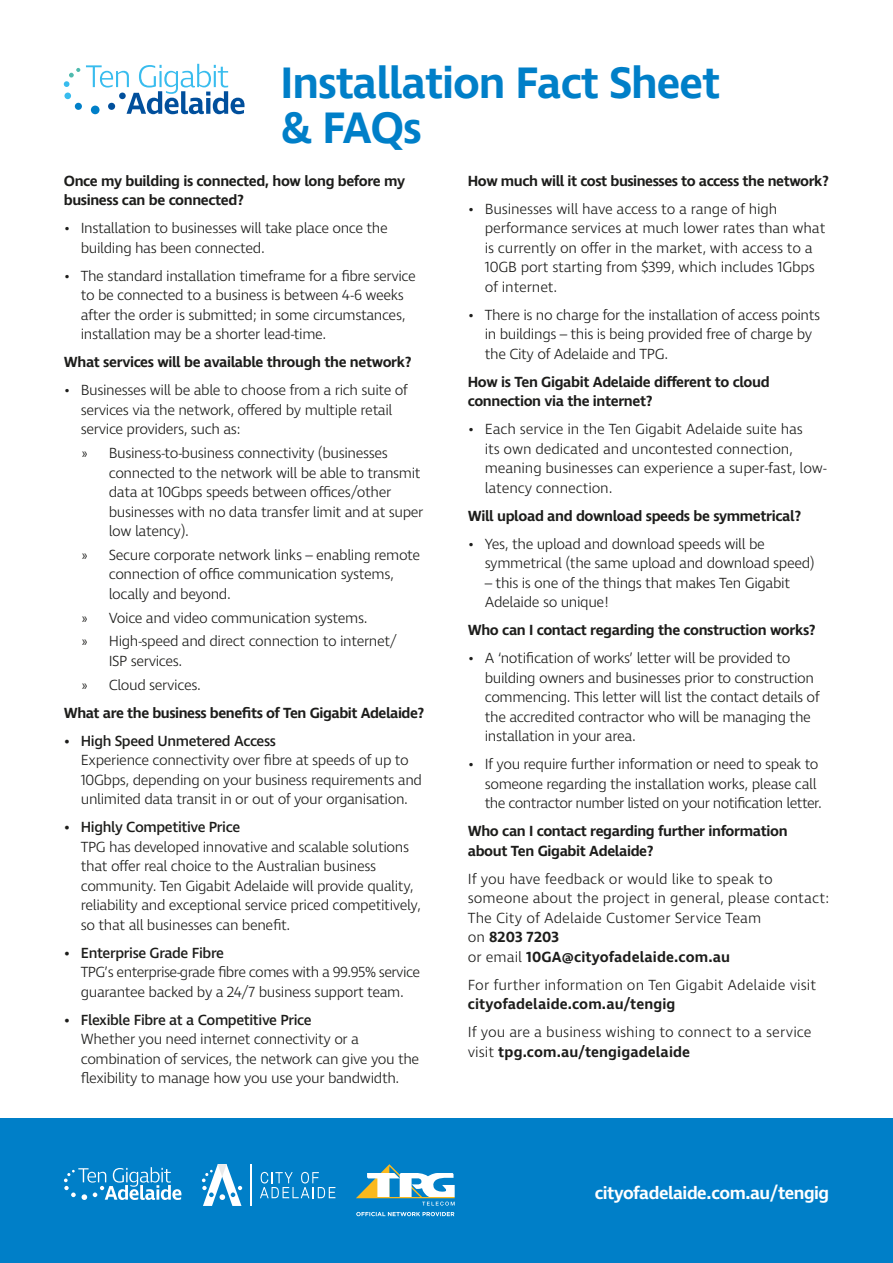
<style>
.page{position:relative;width:893px;height:1263px;background:#fff}
.page>*{position:absolute;margin:0;border:0;box-sizing:border-box;transform-origin:0 0}
.t1{font:600 45px/45px "Ingra";letter-spacing:-.025em;color:#007fc8}
.t2{font:600 18px "Ingra";letter-spacing:-.025em;color:#fff}
.t3{font:300 15px/19.5px "Ingra";letter-spacing:-.025em;color:#1d1d1b}
.t4{font:600 15px/19.5px "Ingra";letter-spacing:-.025em;color:#1d1d1b}
.t5{font:300 15px/19.5px "Ingra";letter-spacing:.005em;color:#1d1d1b}
.t6{font:500 15px "Ingra";letter-spacing:-.025em;color:#1d1d1b}
.t7{font:300 15px/19.5px "Ingra";color:#1d1d1b}
.t8{font:600 15px "Ingra";letter-spacing:.005em;color:#1d1d1b}
.s1{font-weight:600}
</style>
<div class="page">
<div style="left:0;top:1118px;width:893px;height:145px;background:#007fc8"></div>
<svg style="left:356px;top:1164px;width:99px;height:41px"></svg>
<svg style="left:356px;top:1212px;width:98px;height:4px"></svg>
<svg style="left:260px;top:1172px;width:75px;height:26px"></svg>
<hr style="left:250px;top:1164px;width:1px;height:42px;background:#fff">
<svg style="left:202px;top:1164px;width:40px;height:42px"></svg>
<svg style="left:64px;top:1167px;width:117px;height:33px"></svg>
<svg style="left:86px;top:64px;width:158px;height:50px"></svg>
<svg style="left:64px;top:68px;width:16px;height:19px"></svg>
<div style="left:64px;top:93px;width:7px;height:6px;background:#38bcee;border-radius:50%"></div>
<div style="left:91px;top:106px;width:9px;height:8px;background:#007fc8;border-radius:50%"></div>
<div style="left:119px;top:93px;width:7px;height:6px;background:#004f9c;border-radius:50%"></div>
<div style="left:108px;top:103px;width:7px;height:7px;background:#004f9c;border-radius:50%"></div>
<div style="left:75px;top:103px;width:7px;height:7px;background:#007fc8;border-radius:50%"></div>
<h1 class="t1" style="left:281px;top:63px;width:441px">Installation Fact Sheet &amp; FAQs</h1>
<p class="t4" style="left:64px;top:172px;width:343px">Once my building is connected, how long before my business can be connected?</p>
<p class="t3" style="left:81px;top:219px;width:309px;text-indent:-17px">• Installation to businesses will take place once the building has been connected.</p>
<p class="t3" style="left:81px;top:267px;width:337px;text-indent:-17px">• The standard installation timeframe for a fibre service to be connected to a business is between 4-6 weeks after the order is submitted; in some circumstances, installation may be a shorter lead-time.</p>
<p class="t4" style="left:64px;top:353px;width:349px">What services will be available through the network?</p>
<p class="t3" style="left:81px;top:381px;width:329px;text-indent:-17px">• Businesses will be able to choose from a rich suite of services via the network, offered by multiple retail service providers, such as:</p>
<p class="t3" style="left:109px;top:444px;width:316px;text-indent:-28px">» Business-to-business connectivity (businesses connected to the network will be able to transmit data at 10Gbps speeds between offices/other businesses with no data transfer limit and at super low latency).</p>
<p class="t3" style="left:109px;top:546px;width:313px;text-indent:-28px">» Secure corporate network links – enabling remote connection of office communication systems, locally and beyond.</p>
<p class="t3" style="left:81px;top:606px;width:318px;line-height:23.7px">» Voice and video communication systems.<br>» High-speed and direct connection to internet/</p>
<p class="t3" style="left:81px;top:650px;width:122px;line-height:23.7px;text-indent:28px">ISP services.<br>» Cloud services.</p>
<p class="t4" style="left:64px;top:703px;width:362px">What are the business benefits of Ten Gigabit Adelaide?</p>
<p class="t6" style="left:64px;top:731px;width:214px">• High Speed Unmetered Access</p>
<p class="t3" style="left:81px;top:751px;width:343px">Experience connectivity over fibre at speeds of up to<br>10Gbps, depending on your business requirements and unlimited data transit in or out of your organisation.</p>
<p class="t6" style="left:64px;top:818px;width:178px">• Highly Competitive Price</p>
<p class="t3" style="left:81px;top:837px;width:342px">TPG has developed innovative and scalable solutions that offer real choice to the Australian business community. Ten Gigabit Adelaide will provide quality, reliability and exceptional service priced competitively, so that all businesses can benefit.</p>
<p class="t6" style="left:64px;top:943px;width:162px">• Enterprise Grade Fibre</p>
<p class="t3" style="left:81px;top:963px;width:341px">TPG’s enterprise-grade fibre comes with a 99.95% service guarantee backed by a 24/7 business support team.</p>
<p class="t6" style="left:64px;top:1010px;width:249px">• Flexible Fibre at a Competitive Price</p>
<p class="t3" style="left:81px;top:1030px;width:340px">Whether you need internet connectivity or a combination of services, the network can give you the flexibility to manage how you use your bandwidth.</p>
<p class="t4" style="left:468px;top:172px;width:363px">How much will it cost businesses to access the network?</p>
<p class="t3" style="left:485px;top:200px;width:342px;text-indent:-17px">• Businesses will have access to a range of high performance services at much lower rates than what is currently on offer in the market, with access to a 10GB port starting from $399, which includes 1Gbps of internet.</p>
<p class="t3" style="left:485px;top:306px;width:337px;text-indent:-17px">• There is no charge for the installation of access points in buildings – this is being provided free of charge by the City of Adelaide and TPG.</p>
<p class="t4" style="left:468px;top:373px;width:303px">How is Ten Gigabit Adelaide different to cloud connection via the internet?</p>
<p class="t3" style="left:485px;top:420px;width:343px;text-indent:-17px">• Each service in the Ten Gigabit Adelaide suite has<br>its own dedicated and uncontested connection, meaning businesses can experience a super-fast, low&shy;latency connection.</p>
<p class="t4" style="left:468px;top:507px;width:335px">Will upload and download speeds be symmetrical?</p>
<p class="t3" style="left:485px;top:535px;width:332px;text-indent:-17px">• Yes, the upload and download speeds will be symmetrical (the same upload and download speed)</p>
<p class="t3" style="left:485px;top:574px;width:307px">– this is one of the things that makes Ten Gigabit<br>Adelaide so unique!</p>
<p class="t4" style="left:468px;top:621px;width:350px">Who can I contact regarding the construction works?</p>
<p class="t3" style="left:485px;top:649px;width:336px;text-indent:-17px">• A ‘notification of works’ letter will be provided to building owners and businesses prior to construction commencing. This letter will list the contact details of the accredited contractor who will be managing the installation in your area.</p>
<p class="t3" style="left:485px;top:755px;width:339px;text-indent:-17px">• If you require further information or need to speak to someone regarding the installation works, please call the contractor number listed on your notification letter.</p>
<p class="t4" style="left:468px;top:822px;width:321px">Who can I contact regarding further information about Ten Gigabit Adelaide?</p>
<p class="t5" style="left:468px;top:870px;width:363px">If you have feedback or would like to speak to someone about the project in general, please contact:<br>The City of Adelaide Customer Service Team<br>on <span class="s1">8203 7203<br></span>or email <span class="s1">10GA@cityofadelaide.com.au</span></p>
<p class="t5" style="left:468px;top:976px;width:350px">For further information on Ten Gigabit Adelaide visit</p>
<p class="t8" style="left:468px;top:995px;width:209px">cityofadelaide.com.au/tengig</p>
<p class="t7" style="left:468px;top:1023px;width:345px">If you are a business wishing to connect to a service visit <span class="s1">tpg.com.au/tengigadelaide</span></p>
<p class="t2" style="left:595px;top:1182px;width:236px">cityofadelaide.com.au/tengig</p>
</div>
